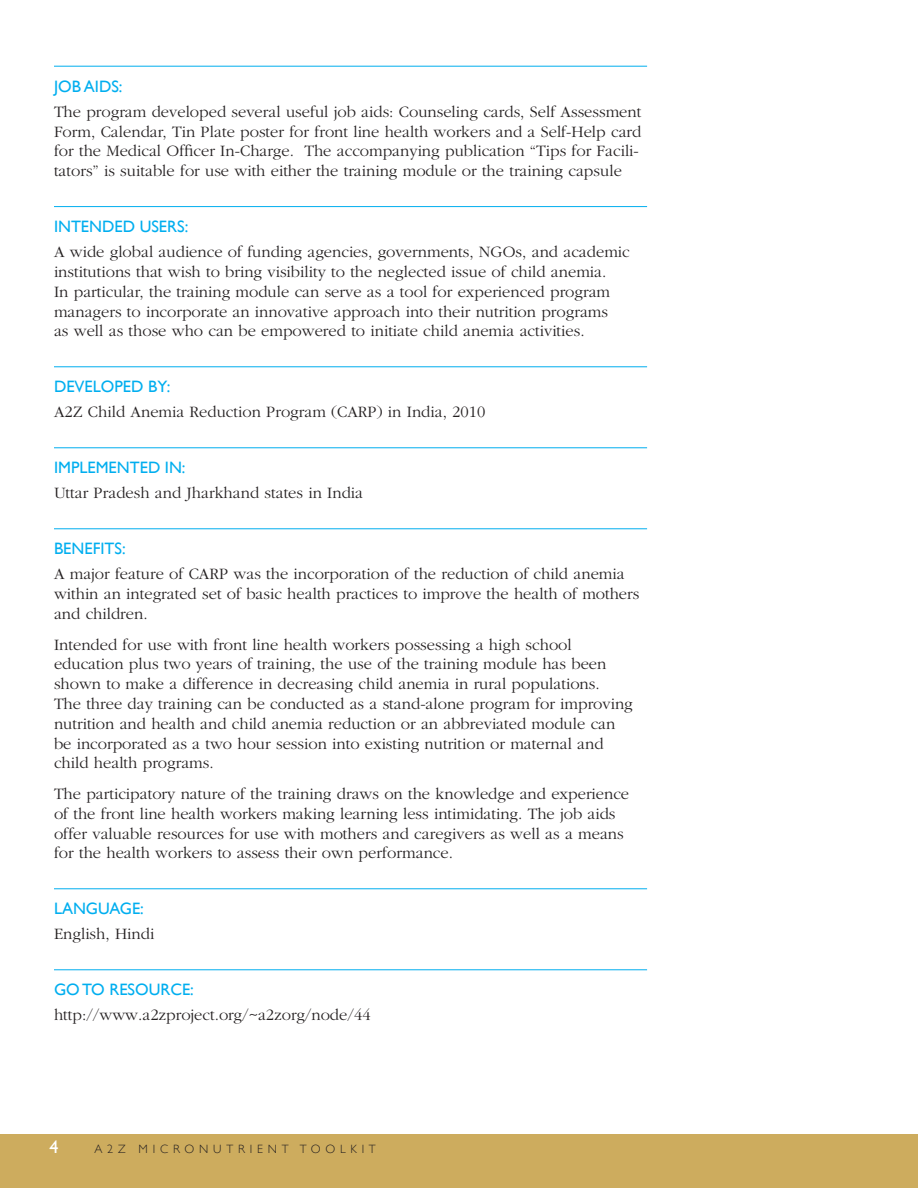
<style>
.page{position:relative;width:918px;height:1188px;background:#fff}
.page>*{position:absolute;margin:0;border:0;box-sizing:border-box;transform-origin:0 0}
.t1{font:18px "Gill Sans";color:#fff}
.Text_Module{font:300 16.5px/19.8px "Garamond";color:#231f20}
.NO3_SH{font:16.5px "Gill Sans";color:#00aeef}
.t2{font:300 12px "Gill Sans";letter-spacing:.4em;color:#231f20}
</style>
<div class="page">
<div style="left:0;top:1134px;width:918px;height:54px;background:#cdac5e"></div>
<hr style="left:54px;top:66px;width:593px;height:1px;background:#00aeef">
<hr style="left:54px;top:206px;width:593px;height:1px;background:#00aeef">
<hr style="left:54px;top:367px;width:593px;height:1px;background:#00aeef">
<hr style="left:54px;top:448px;width:593px;height:1px;background:#00aeef">
<hr style="left:54px;top:529px;width:593px;height:1px;background:#00aeef">
<hr style="left:54px;top:889px;width:593px;height:1px;background:#00aeef">
<hr style="left:54px;top:970px;width:593px;height:1px;background:#00aeef">
<p class="NO3_SH" style="left:54px;top:76px;width:70px">JOB AIDS:</p>
<p class="Text_Module" style="left:54px;top:102px;width:589px">The program developed several useful job aids: Counseling cards, Self Assessment Form, Calendar, Tin Plate poster for front line health workers and a Self-Help card for the Medical Officer In-Charge. The accompanying publication “Tips for Facili&shy;tators” is suitable for use with either the training module or the training capsule</p>
<p class="NO3_SH" style="left:54px;top:217px;width:136px">INTENDED USERS:</p>
<p class="Text_Module" style="left:54px;top:242px;width:577px">A wide global audience of funding agencies, governments, NGOs, and academic institutions that wish to bring visibility to the neglected issue of child anemia.<br>In particular, the training module can serve as a tool for experienced program managers to incorporate an innovative approach into their nutrition programs<br>as well as those who can be empowered to initiate child anemia activities.</p>
<p class="NO3_SH" style="left:54px;top:377px;width:118px">DEVELOPED BY:</p>
<p class="Text_Module" style="left:54px;top:403px;width:433px">A2Z Child Anemia Reduction Program (CARP) in India, 2010</p>
<p class="NO3_SH" style="left:54px;top:458px;width:133px">IMPLEMENTED IN:</p>
<p class="Text_Module" style="left:54px;top:484px;width:311px">Uttar Pradesh and Jharkhand states in India</p>
<p class="NO3_SH" style="left:54px;top:539px;width:73px">BENEFITS:</p>
<p class="Text_Module" style="left:54px;top:565px;width:587px">A major feature of CARP was the incorporation of the reduction of child anemia within an integrated set of basic health practices to improve the health of mothers and children.</p>
<p class="Text_Module" style="left:54px;top:635px;width:580px">Intended for use with front line health workers possessing a high school education plus two years of training, the use of the training module has been shown to make a difference in decreasing child anemia in rural populations.<br>The three day training can be conducted as a stand-alone program for improving nutrition and health and child anemia reduction or an abbreviated module can be incorporated as a two hour session into existing nutrition or maternal and child health programs.</p>
<p class="Text_Module" style="left:54px;top:784px;width:577px">The participatory nature of the training draws on the knowledge and experience of the front line health workers making learning less intimidating. The job aids offer valuable resources for use with mothers and caregivers as well as a means for the health workers to assess their own performance.</p>
<p class="NO3_SH" style="left:54px;top:899px;width:91px">LANGUAGE:</p>
<p class="Text_Module" style="left:54px;top:925px;width:102px">English, Hindi</p>
<p class="NO3_SH" style="left:54px;top:980px;width:141px">GO TO RESOURCE:</p>
<p class="Text_Module" style="left:54px;top:1006px;width:318px">http://www.a2zproject.org/~a2zorg/node/44</p>
<p class="t1" style="left:50px;top:1136px;width:10px">4</p>
<p class="t2" style="left:94px;top:1142px;width:283px">A2Z MICRONUTRIENT TOOLKIT</p>
</div>
